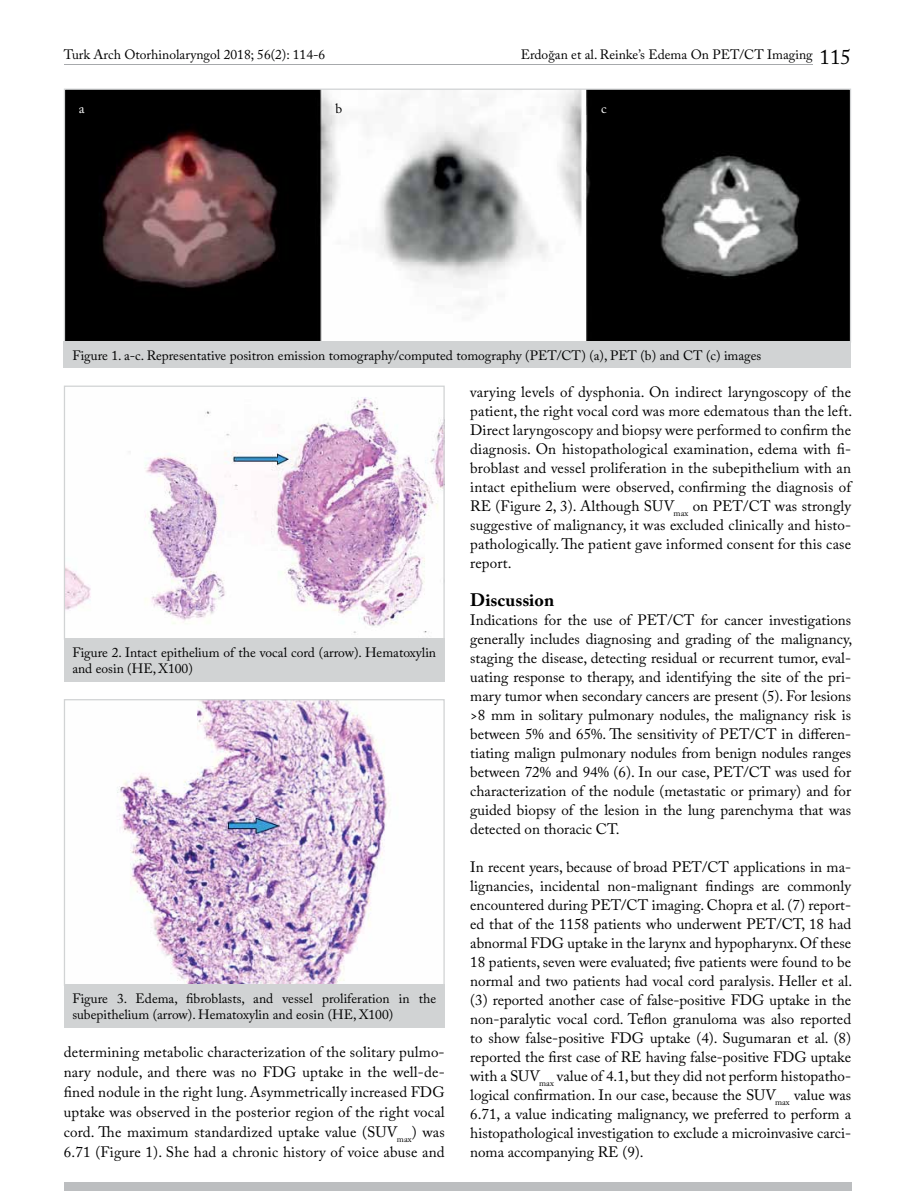
<style>
.page{position:relative;width:915px;height:1191px;background:#fff}
.page>*{position:absolute;margin:0;border:0;box-sizing:border-box;transform-origin:0 0}
.t1{font:700 18px "Adobe Caslon Pro";color:#000}
.t2{font:15px/19px "Adobe Caslon Pro";letter-spacing:.005em;color:#000;text-align:justify}
.t3{font:13.5px/16.5px "Adobe Caslon Pro";color:#000}
.t4{font:13.5px "Adobe Caslon Pro";color:#fff}
.s1{font-size:21px}
</style>
<div class="page">
<div style="left:64px;top:1182px;width:786px;height:9px;background:#bcbec0"></div>
<img style="left:66px;top:91px;width:782px;height:250px">
<div style="left:64px;top:341px;width:786px;height:27px;background:#d1d3d4"></div>
<img style="left:66px;top:397px;width:376px;height:236px">
<div style="left:64px;top:385px;width:380px;height:254px;border:1px solid #d1d3d4"></div>
<div style="left:64px;top:638px;width:380px;height:43px;background:#d1d3d4"></div>
<img style="left:117px;top:701px;width:273px;height:283px">
<div style="left:64px;top:984px;width:380px;height:44px;background:#d1d3d4"></div>
<hr style="left:64px;top:64px;width:748px;height:1px;background:#a7a9ac">
<p class="t3" style="left:64px;top:46px;width:263px">Turk Arch Otorhinolaryngol 2018; 56(2): 114-6</p>
<p class="t3" style="left:520px;top:46px;width:332px">Erdoğan et al. Reinke’s Edema On PET/CT Imaging <span class="s1">115</span></p>
<p class="t4" style="left:79px;top:101px;width:7px">a</p>
<p class="t3" style="left:335px;top:101px;width:8px">b</p>
<p class="t4" style="left:600px;top:101px;width:7px">c</p>
<p class="t3" style="left:72px;top:347px;width:690px">Figure 1. a-c. Representative positron emission tomography/computed tomography (PET/CT) (a), PET (b) and CT (c) images</p>
<p class="t3" style="left:72px;top:644px;width:365px">Figure 2. Intact epithelium of the vocal cord (arrow). Hematoxylin and eosin (HE, X100)</p>
<p class="t3" style="left:72px;top:990px;width:365px">Figure 3. Edema, fibroblasts, and vessel proliferation in the subepithelium (arrow). Hematoxylin and eosin (HE, X100)</p>
<p class="t2" style="left:64px;top:1041px;width:382px;line-height:20.1px">determining metabolic characterization of the solitary pulmo&shy;nary nodule, and there was no FDG uptake in the well-de&shy;fined nodule in the right lung. Asymmetrically increased FDG uptake was observed in the posterior region of the right vocal cord. The maximum standardized uptake value (SUV<sub>max</sub>) was 6.71 (Figure 1). She had a chronic history of voice abuse and</p>
<p class="t2" style="left:470px;top:382px;width:383px">varying levels of dysphonia. On indirect laryngoscopy of the patient, the right vocal cord was more edematous than the left.<br>Direct laryngoscopy and biopsy were performed to confirm the diagnosis. On histopathological examination, edema with fi&shy;broblast and vessel proliferation in the subepithelium with an intact epithelium were observed, confirming the diagnosis of RE (Figure 2, 3). Although SUV<sub>max</sub> on PET/CT was strongly suggestive of malignancy, it was excluded clinically and histo&shy;pathologically. The patient gave informed consent for this case report.</p>
<p class="t1" style="left:470px;top:589px;width:85px">Discussion</p>
<p class="t2" style="left:470px;top:610px;width:383px">Indications for the use of PET/CT for cancer investigations generally includes diagnosing and grading of the malignancy, staging the disease, detecting residual or recurrent tumor, eval&shy;uating response to therapy, and identifying the site of the pri&shy;mary tumor when secondary cancers are present (5). For lesions &gt;8 mm in solitary pulmonary nodules, the malignancy risk is between 5% and 65%. The sensitivity of PET/CT in differen&shy;tiating malign pulmonary nodules from benign nodules ranges between 72% and 94% (6). In our case, PET/CT was used for characterization of the nodule (metastatic or primary) and for guided biopsy of the lesion in the lung parenchyma that was detected on thoracic CT.</p>
<p class="t2" style="left:470px;top:857px;width:383px">In recent years, because of broad PET/CT applications in ma&shy;lignancies, incidental non-malignant findings are commonly encountered during PET/CT imaging. Chopra et al. (7) report&shy;ed that of the 1158 patients who underwent PET/CT, 18 had abnormal FDG uptake in the larynx and hypopharynx. Of these 18 patients, seven were evaluated; five patients were found to be normal and two patients had vocal cord paralysis. Heller et al. (3) reported another case of false-positive FDG uptake in the non-paralytic vocal cord. Teflon granuloma was also reported to show false-positive FDG uptake (4). Sugumaran et al. (8) reported the first case of RE having false-positive FDG uptake with a SUV<sub>max</sub> value of 4.1, but they did not perform histopatho&shy;logical confirmation. In our case, because the SUV<sub>max</sub> value was 6.71, a value indicating malignancy, we preferred to perform a histopathological investigation to exclude a microinvasive carci&shy;noma accompanying RE (9).</p>
</div>
